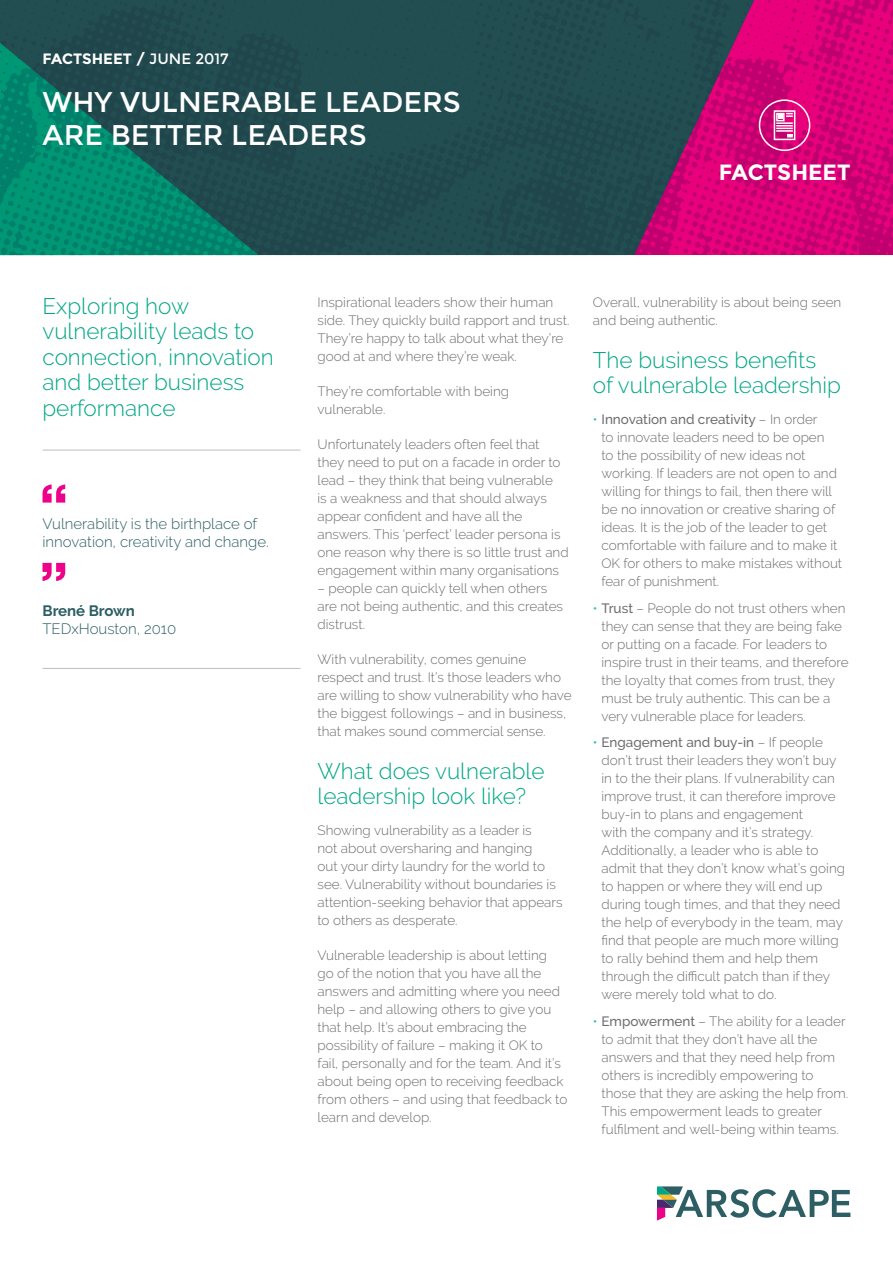
<style>
.page{position:relative;width:893px;height:1263px;background:#fff}
.page>*{position:absolute;margin:0;border:0;box-sizing:border-box;transform-origin:0 0}
.Heading_2{font:28.5px/33px "Montserrat";color:#fff}
.Introduction_GREEN{font:300 22.5px/25.5px "Raleway";color:#00a786}
.Subhead_1{font:300 22.5px/25.5px "Raleway";color:#00a786}
.t1{font:700 22.05px "Montserrat";color:#fff}
.Case_Study_Quote{font:300 15px/18px "Raleway";color:#2c5e63}
.t2{font:700 15px "Montserrat";color:#fff}
.Quotee_Job_Title{font:300 15px "Raleway";color:#2c5e63}
.Quotee{font:700 15px "Raleway";color:#2c5e63}
.Body_1{font:300 13.5px/18px "Raleway";color:#6c6d70}
.s1{font-weight:400}
.s2{color:#24bca4}
.s3{font-weight:500}
</style>
<div class="page">
<img style="left:0;top:0;width:893px;height:255px">
<svg style="left:657px;top:1186px;width:193px;height:34px"></svg>
<svg style="left:773px;top:110px;width:23px;height:31px"></svg>
<div style="left:759px;top:99px;width:51px;height:52px;border:2px solid #fff;border-radius:50%"></div>
<svg style="left:43px;top:484px;width:22px;height:19px"></svg>
<svg style="left:43px;top:563px;width:22px;height:18px"></svg>
<hr style="left:43px;top:450px;width:257px;height:1px;background:#bcbdc0">
<hr style="left:43px;top:668px;width:257px;height:1px;background:#bcbdc0">
<p class="t2" style="left:43px;top:50px;width:188px">FACTSHEET / <span class="s1">JUNE 2017</span></p>
<p class="Heading_2" style="left:43px;top:86px;width:420px">WHY VULNERABLE LEADERS<br>ARE BETTER LEADERS</p>
<h3 class="t1" style="left:719px;top:159px;width:133px">FACTSHEET</h3>
<p class="Introduction_GREEN" style="left:43px;top:293px;width:233px">Exploring how vulnerability leads to connection, innovation and better business performance</p>
<p class="Body_1" style="left:317px;top:293px;width:253px">Inspirational leaders show their human side. They quickly build rapport and trust.<br>They’re happy to talk about what they’re good at and where they’re weak.</p>
<p class="Body_1" style="left:317px;top:382px;width:193px">They’re comfortable with being vulnerable.</p>
<p class="Body_1" style="left:317px;top:435px;width:253px">Unfortunately leaders often feel that they need to put on a facade in order to lead – they think that being vulnerable<br>is a weakness and that should always appear confident and have all the answers. This ‘perfect’ leader persona is one reason why there is so little trust and engagement within many organisations</p>
<p class="Body_1" style="left:317px;top:579px;width:247px">– people can quickly tell when others are not being authentic, and this creates distrust.</p>
<p class="Body_1" style="left:317px;top:650px;width:256px">With vulnerability, comes genuine respect and trust. It’s those leaders who are willing to show vulnerability who have the biggest followings – and in business, that makes sound commercial sense.</p>
<p class="Subhead_1" style="left:317px;top:758px;width:228px">What does vulnerable leadership look like?</p>
<p class="Body_1" style="left:317px;top:821px;width:247px">Showing vulnerability as a leader is<br>not about oversharing and hanging<br>out your dirty laundry for the world to see. Vulnerability without boundaries is attention-seeking behavior that appears to others as desperate.</p>
<p class="Body_1" style="left:317px;top:946px;width:251px">Vulnerable leadership is about letting<br>go of the notion that you have all the answers and admitting where you need help – and allowing others to give you that help. It’s about embracing the possibility of failure – making it OK to<br>fail, personally and for the team. And it’s about being open to receiving feedback from others – and using that feedback to learn and develop.</p>
<p class="Case_Study_Quote" style="left:43px;top:515px;width:228px">Vulnerability is the birthplace of innovation, creativity and change.</p>
<p class="Quotee" style="left:43px;top:602px;width:94px">Brené Brown</p>
<p class="Quotee_Job_Title" style="left:43px;top:620px;width:135px">TEDxHouston, 2010</p>
<p class="Body_1" style="left:593px;top:293px;width:250px">Overall, vulnerability is about being seen and being authentic.</p>
<p class="Subhead_1" style="left:593px;top:347px;width:249px">The business benefits of vulnerable leadership</p>
<p class="Body_1" style="left:601px;top:410px;width:242px;text-indent:-9px"><span class="s2">•</span> <span class="s3">Innovation and creativity</span> – In order<br>to innovate leaders need to be open<br>to the possibility of new ideas not working. If leaders are not open to and willing for things to fail, then there will be no innovation or creative sharing of ideas. It is the job of the leader to get comfortable with failure and to make it OK for others to make mistakes without fear of punishment.</p>
<p class="Body_1" style="left:601px;top:599px;width:249px;text-indent:-9px"><span class="s2">•</span> <span class="s3">Trust</span> – People do not trust others when they can sense that they are being fake or putting on a facade. For leaders to inspire trust in their teams, and therefore the loyalty that comes from trust, they must be truly authentic. This can be a very vulnerable place for leaders.</p>
<p class="Body_1" style="left:601px;top:733px;width:245px;text-indent:-9px"><span class="s2">•</span> <span class="s3">Engagement and buy-in</span> – If people don’t trust their leaders they won’t buy in to the their plans. If vulnerability can improve trust, it can therefore improve buy-in to plans and engagement<br>with the company and it’s strategy.<br>Additionally, a leader who is able to admit that they don’t know what’s going to happen or where they will end up during tough times, and that they need the help of everybody in the team, may find that people are much more willing to rally behind them and help them through the difficult patch than if they were merely told what to do.</p>
<p class="Body_1" style="left:601px;top:1012px;width:248px;text-indent:-9px"><span class="s2">•</span> <span class="s3">Empowerment</span> – The ability for a leader to admit that they don’t have all the answers and that they need help from others is incredibly empowering to those that they are asking the help from.<br>This empowerment leads to greater fulfilment and well-being within teams.</p>
</div>
